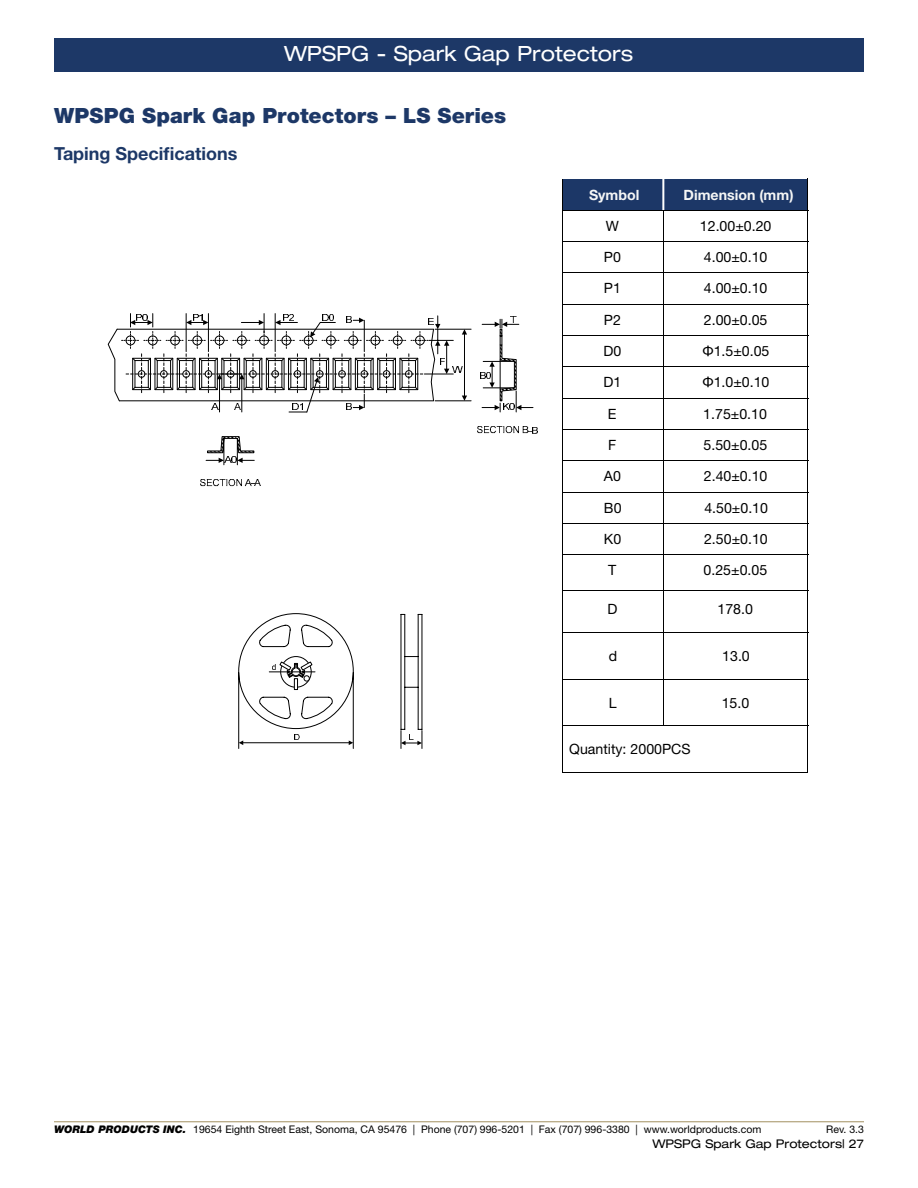
<style>
.page{position:relative;width:918px;height:1188px;background:#fff}
.page>*{position:absolute;margin:0;border:0;box-sizing:border-box;transform-origin:0 0}
.t1{font:900 21px "Helvetica Neue LT Std";letter-spacing:.005em;color:#1d3867}
.t2{font:expanded 21px "Helvetica Neue LT Std";color:#fff}
.t3{font:700 18px "Helvetica Neue LT Std";color:#1d3867}
.t4{font:14.25px "Helvetica Neue LT Std";color:#000}
.t5{font:700 14.25px "Helvetica Neue LT Std";color:#f5f6f6}
.t6{font:expanded 12px "Helvetica Neue LT Std";color:#000}
.t7{font:10.5px "Helvetica Neue LT Std";color:#000}
.s1{font-family:"Arial"}
.s2{font-weight:900;font-style:italic}
</style>
<div class="page">
<hr style="left:54px;top:1121px;width:810px;height:1px;background:#a29061">
<div style="left:54px;top:39px;width:809px;height:33px;background:#1d3867"></div>
<hr style="left:435px;top:329px;width:36px;height:1px;background:#010101">
<hr style="left:435px;top:400px;width:36px;height:1px;background:#010101">
<hr style="left:464px;top:334px;width:1px;height:62px;background:#010101">
<svg style="left:462px;top:329px;width:5px;height:6px"></svg>
<svg style="left:462px;top:396px;width:5px;height:5px"></svg>
<img style="left:453px;top:366px;width:9px;height:36px">
<img style="left:480px;top:372px;width:2px;height:36px">
<img style="left:478px;top:427px;width:50px;height:7px">
<img style="left:532px;top:427px;width:5px;height:7px">
<img style="left:201px;top:480px;width:51px;height:7px">
<img style="left:254px;top:480px;width:7px;height:6px">
<svg style="left:107px;top:313px;width:346px;height:100px"></svg>
<img style="left:284px;top:314px;width:10px;height:41px">
<svg style="left:482px;top:319px;width:51px;height:94px"></svg>
<svg style="left:206px;top:436px;width:49px;height:29px"></svg>
<div style="left:562px;top:179px;width:246px;height:31px;background:#1c3767"></div>
<hr style="left:562px;top:179px;width:1px;height:31px;background:#000">
<div style="left:662px;top:178px;width:2px;height:32px;border:1px solid #fff"></div>
<hr style="left:808px;top:179px;width:1px;height:31px;background:#000">
<hr style="left:562px;top:210px;width:246px;height:1px;background:#000">
<hr style="left:562px;top:210px;width:1px;height:31px;background:#000">
<hr style="left:663px;top:210px;width:1px;height:31px;background:#000">
<hr style="left:808px;top:210px;width:1px;height:31px;background:#000">
<hr style="left:562px;top:241px;width:246px;height:1px;background:#000">
<hr style="left:562px;top:242px;width:1px;height:30px;background:#000">
<hr style="left:663px;top:242px;width:1px;height:30px;background:#000">
<hr style="left:808px;top:242px;width:1px;height:30px;background:#000">
<hr style="left:562px;top:272px;width:246px;height:1px;background:#000">
<hr style="left:562px;top:273px;width:1px;height:31px;background:#000">
<hr style="left:663px;top:273px;width:1px;height:31px;background:#000">
<hr style="left:808px;top:273px;width:1px;height:31px;background:#000">
<hr style="left:562px;top:304px;width:246px;height:1px;background:#000">
<hr style="left:562px;top:304px;width:1px;height:31px;background:#000">
<hr style="left:663px;top:304px;width:1px;height:31px;background:#000">
<hr style="left:808px;top:304px;width:1px;height:31px;background:#000">
<hr style="left:562px;top:335px;width:246px;height:1px;background:#000">
<hr style="left:562px;top:336px;width:1px;height:30px;background:#000">
<hr style="left:663px;top:336px;width:1px;height:30px;background:#000">
<hr style="left:808px;top:336px;width:1px;height:30px;background:#000">
<hr style="left:562px;top:366px;width:246px;height:1px;background:#000">
<hr style="left:562px;top:367px;width:1px;height:31px;background:#000">
<hr style="left:663px;top:367px;width:1px;height:31px;background:#000">
<hr style="left:808px;top:367px;width:1px;height:31px;background:#000">
<hr style="left:562px;top:398px;width:246px;height:1px;background:#000">
<hr style="left:562px;top:398px;width:1px;height:31px;background:#000">
<hr style="left:663px;top:398px;width:1px;height:31px;background:#000">
<hr style="left:808px;top:398px;width:1px;height:31px;background:#000">
<hr style="left:562px;top:429px;width:246px;height:1px;background:#000">
<hr style="left:562px;top:430px;width:1px;height:30px;background:#000">
<hr style="left:663px;top:430px;width:1px;height:30px;background:#000">
<hr style="left:808px;top:430px;width:1px;height:30px;background:#000">
<hr style="left:562px;top:460px;width:246px;height:1px;background:#000">
<hr style="left:562px;top:461px;width:1px;height:31px;background:#000">
<hr style="left:663px;top:461px;width:1px;height:31px;background:#000">
<hr style="left:808px;top:461px;width:1px;height:31px;background:#000">
<hr style="left:562px;top:492px;width:246px;height:1px;background:#000">
<hr style="left:562px;top:492px;width:1px;height:31px;background:#000">
<hr style="left:663px;top:492px;width:1px;height:31px;background:#000">
<hr style="left:808px;top:492px;width:1px;height:31px;background:#000">
<hr style="left:562px;top:523px;width:246px;height:1px;background:#000">
<hr style="left:562px;top:524px;width:1px;height:30px;background:#000">
<hr style="left:663px;top:524px;width:1px;height:30px;background:#000">
<hr style="left:808px;top:524px;width:1px;height:30px;background:#000">
<hr style="left:562px;top:554px;width:246px;height:1px;background:#000">
<hr style="left:562px;top:590px;width:246px;height:1px;background:#000">
<hr style="left:562px;top:555px;width:1px;height:31px;background:#000">
<hr style="left:663px;top:555px;width:1px;height:31px;background:#000">
<hr style="left:808px;top:555px;width:1px;height:31px;background:#000">
<hr style="left:401px;top:614px;width:1px;height:115px;background:#010101">
<hr style="left:404px;top:614px;width:1px;height:115px;background:#010101">
<hr style="left:418px;top:614px;width:1px;height:115px;background:#010101">
<hr style="left:422px;top:614px;width:1px;height:115px;background:#010101">
<svg style="left:405px;top:656px;width:13px;height:1px"></svg>
<svg style="left:405px;top:687px;width:13px;height:1px"></svg>
<svg style="left:401px;top:729px;width:22px;height:20px"></svg>
<img style="left:409px;top:735px;width:4px;height:14px">
<svg style="left:238px;top:613px;width:116px;height:136px"></svg>
<hr style="left:562px;top:586px;width:1px;height:46px;background:#000">
<hr style="left:663px;top:586px;width:1px;height:46px;background:#000">
<hr style="left:808px;top:586px;width:1px;height:46px;background:#000">
<hr style="left:562px;top:632px;width:246px;height:1px;background:#000">
<hr style="left:562px;top:633px;width:1px;height:46px;background:#000">
<hr style="left:663px;top:633px;width:1px;height:46px;background:#000">
<hr style="left:808px;top:633px;width:1px;height:46px;background:#000">
<hr style="left:562px;top:679px;width:246px;height:1px;background:#000">
<hr style="left:562px;top:679px;width:1px;height:46px;background:#000">
<hr style="left:663px;top:679px;width:1px;height:46px;background:#000">
<hr style="left:808px;top:679px;width:1px;height:46px;background:#000">
<hr style="left:562px;top:725px;width:246px;height:1px;background:#000">
<hr style="left:562px;top:726px;width:1px;height:47px;background:#000">
<hr style="left:562px;top:772px;width:246px;height:1px;background:#000">
<hr style="left:808px;top:726px;width:1px;height:47px;background:#000">
<h1 class="t2" style="left:284px;top:41px;width:351px">WPSPG - Spark Gap Protectors</h1>
<h1 class="t1" style="left:54px;top:103px;width:454px">WPSPG Spark Gap Protectors – LS Series</h1>
<p class="t3" style="left:54px;top:143px;width:185px">Taping Specifications</p>
<p class="t5" style="left:589px;top:186px;width:52px">Symbol</p>
<p class="t5" style="left:684px;top:186px;width:111px">Dimension (mm)</p>
<p class="t4" style="left:606px;top:217px;width:15px">W</p>
<p class="t4" style="left:700px;top:217px;width:73px">12.00±0.20</p>
<p class="t4" style="left:604px;top:249px;width:19px">P0</p>
<p class="t4" style="left:704px;top:249px;width:65px">4.00±0.10</p>
<p class="t4" style="left:604px;top:280px;width:19px">P1</p>
<p class="t4" style="left:704px;top:280px;width:65px">4.00±0.10</p>
<p class="t4" style="left:604px;top:311px;width:19px">P2</p>
<p class="t4" style="left:704px;top:311px;width:65px">2.00±0.05</p>
<p class="t4" style="left:604px;top:343px;width:19px">D0</p>
<p class="t4" style="left:702px;top:343px;width:69px"><span class="s1">Φ</span>1.5±0.05</p>
<p class="t4" style="left:604px;top:374px;width:19px">D1</p>
<p class="t4" style="left:702px;top:374px;width:69px"><span class="s1">Φ</span>1.0±0.10</p>
<p class="t4" style="left:608px;top:405px;width:10px">E</p>
<p class="t4" style="left:703px;top:405px;width:65px">1.75±0.10</p>
<p class="t4" style="left:608px;top:437px;width:10px">F</p>
<p class="t4" style="left:704px;top:437px;width:65px">5.50±0.05</p>
<p class="t4" style="left:604px;top:468px;width:19px">A0</p>
<p class="t4" style="left:704px;top:468px;width:65px">2.40±0.10</p>
<p class="t4" style="left:604px;top:499px;width:19px">B0</p>
<p class="t4" style="left:704px;top:499px;width:65px">4.50±0.10</p>
<p class="t4" style="left:604px;top:531px;width:19px">K0</p>
<p class="t4" style="left:704px;top:531px;width:65px">2.50±0.10</p>
<p class="t4" style="left:608px;top:562px;width:10px">T</p>
<p class="t4" style="left:704px;top:562px;width:65px">0.25±0.05</p>
<p class="t4" style="left:608px;top:601px;width:11px">D</p>
<p class="t4" style="left:718px;top:601px;width:37px">178.0</p>
<p class="t4" style="left:609px;top:647px;width:10px">d</p>
<p class="t4" style="left:722px;top:647px;width:29px">13.0</p>
<p class="t4" style="left:609px;top:694px;width:9px">L</p>
<p class="t4" style="left:722px;top:694px;width:29px">15.0</p>
<p class="t4" style="left:569px;top:741px;width:123px">Quantity: 2000PCS</p>
<p class="t7" style="left:54px;top:1123px;width:709px"><span class="s2">WORLD PRODUCTS INC.</span> 19654 Eighth Street East, Sonoma, CA 95476 | Phone (707) 996-5201 | Fax (707) 996-3380 | www.worldproducts.com</p>
<p class="t7" style="left:826px;top:1123px;width:39px">Rev. 3.3</p>
<p class="t6" style="left:652px;top:1137px;width:213px">WPSPG Spark Gap Protectors| 27</p>
</div>
